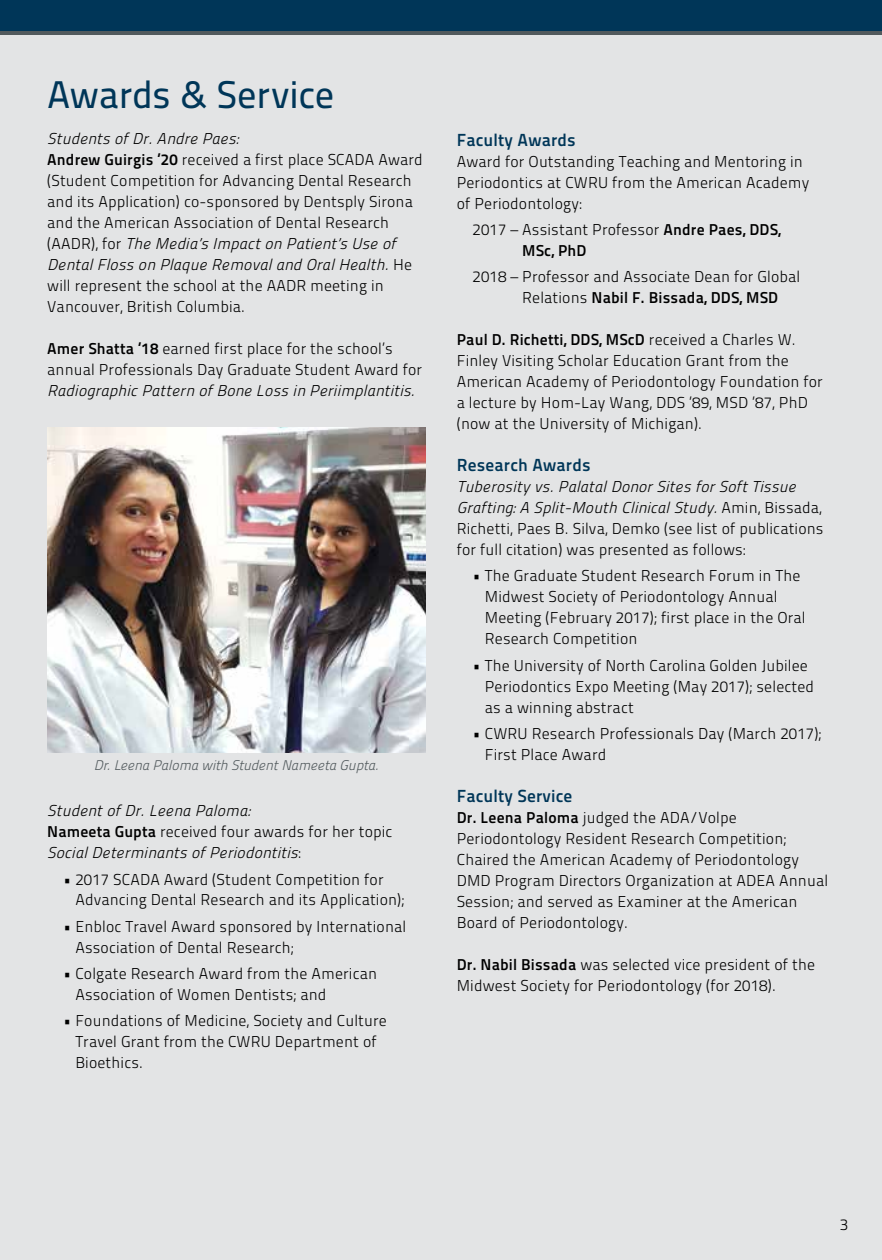
<style>
.page{position:relative;width:882px;height:1260px;background:#e3e4e5}
.page>*{position:absolute;margin:0;border:0;box-sizing:border-box;transform-origin:0 0}
.t1{font:38.5px "Titillium Maps 26 L 500 wt";letter-spacing:-.005em;color:#003658}
.t2{font:17.5px "Titillium Maps 26 L 750 wt";letter-spacing:.01em;color:#003658}
.t3{font:15.75px/21px "Titillium Maps 26 L 250 wt";letter-spacing:.01em;color:#000}
.t4{font:15.75px/21px "Titillitalic 250 wt";letter-spacing:.01em;color:#000}
.t5{font:15.75px "Titillium Maps 26 L 750 wt";letter-spacing:.01em;color:#000}
.t6{font:14px "Titillitalic 250 wt";letter-spacing:-.005em;color:#525a5d}
.s1{font-family:"Titillium Maps 26 L 750 wt"}
.s2{font-family:"Titillium Maps 26 L 250 wt"}
</style>
<div class="page">
<div style="left:0;top:0;width:882px;height:32px;background:#003658"></div>
<hr style="left:0;top:32px;width:882px;height:3px;background:#525a5d">
<img style="left:47px;top:427px;width:378px;height:326px">
<h1 class="t1" style="left:47px;top:65px;width:289px">Awards &amp; Service</h1>
<p class="t4" style="left:47px;top:127px;width:193px">Students of Dr. Andre Paes:</p>
<p class="t3" style="left:47px;top:148px;width:377px"><span class="s1">Andrew Guirgis ’20</span> received a first place SCADA Award (Student Competition for Advancing Dental Research and its Application) co-sponsored by Dentsply Sirona and the American Association of Dental Research</p>
<p class="t4" style="left:47px;top:232px;width:366px"><span class="s2">(AADR), for</span> The Media’s Impact on Patient’s Use of<br>Dental Floss on Plaque Removal and Oral Health. <span class="s2">He</span></p>
<p class="t3" style="left:47px;top:274px;width:338px">will represent the school at the AADR meeting in<br>Vancouver, British Columbia.</p>
<p class="t3" style="left:47px;top:337px;width:376px"><span class="s1">Amer Shatta ’18</span> earned first place for the school’s annual Professionals Day Graduate Student Award for</p>
<p class="t4" style="left:47px;top:379px;width:369px">Radiographic Pattern of Bone Loss in Periimplantitis.</p>
<p class="t6" style="left:94px;top:755px;width:286px">Dr. Leena Paloma with Student Nameeta Gupta.</p>
<p class="t4" style="left:47px;top:799px;width:204px">Student of Dr. Leena Paloma:</p>
<p class="t3" style="left:47px;top:820px;width:347px"><span class="s1">Nameeta Gupta</span> received four awards for her topic</p>
<p class="t4" style="left:47px;top:841px;width:255px">Social Determinants of Periodontitis<span class="s2">:</span></p>
<p class="t3" style="left:75px;top:868px;width:331px;text-indent:-12px">• 2017 SCADA Award (Student Competition for<br>Advancing Dental Research and its Application);</p>
<p class="t3" style="left:75px;top:915px;width:332px;text-indent:-12px">• Enbloc Travel Award sponsored by International<br>Association of Dental Research;</p>
<p class="t3" style="left:75px;top:962px;width:303px;text-indent:-12px">• Colgate Research Award from the American<br>Association of Women Dentists; and</p>
<p class="t3" style="left:75px;top:1009px;width:313px;text-indent:-12px">• Foundations of Medicine, Society and Culture<br>Travel Grant from the CWRU Department of<br>Bioethics.</p>
<p class="t2" style="left:457px;top:126px;width:121px">Faculty Awards</p>
<p class="t3" style="left:457px;top:150px;width:354px">Award for Outstanding Teaching and Mentoring in<br>Periodontics at CWRU from the American Academy of Periodontology:</p>
<p class="t3" style="left:472px;top:218px;width:310px">2017 – Assistant Professor <span class="s1">Andre Paes, DDS,</span></p>
<p class="t5" style="left:522px;top:238px;width:66px">MSc, PhD</p>
<p class="t3" style="left:472px;top:265px;width:329px">2018 – Professor and Associate Dean for Global</p>
<p class="t5" style="left:522px;top:286px;width:258px"><span class="s2">Relations</span> Nabil F. Bissada, DDS, MSD</p>
<p class="t5" style="left:457px;top:328px;width:341px">Paul D. Richetti, DDS, MScD <span class="s2">received a Charles W.</span></p>
<p class="t3" style="left:457px;top:349px;width:368px">Finley Visiting Scholar Education Grant from the American Academy of Periodontology Foundation for a lecture by Hom-Lay Wang, DDS ’89, MSD ’87, PhD (now at the University of Michigan).</p>
<p class="t2" style="left:457px;top:452px;width:135px">Research Awards</p>
<p class="t4" style="left:457px;top:475px;width:367px">Tuberosity vs. Palatal Donor Sites for Soft Tissue<br>Grafting: A Split-Mouth Clinical Study. <span class="s2">Amin, Bissada,</span></p>
<p class="t3" style="left:457px;top:517px;width:368px">Richetti, Paes B. Silva, Demko (see list of publications for full citation) was presented as follows:</p>
<p class="t3" style="left:485px;top:565px;width:322px;text-indent:-12px">• The Graduate Student Research Forum in The Midwest Society of Periodontology Annual Meeting (February 2017); first place in the Oral Research Competition</p>
<p class="t3" style="left:485px;top:654px;width:331px;text-indent:-12px">• The University of North Carolina Golden Jubilee<br>Periodontics Expo Meeting (May 2017); selected as a winning abstract</p>
<p class="t3" style="left:485px;top:722px;width:338px;text-indent:-12px">• CWRU Research Professionals Day (March 2017);<br>First Place Award</p>
<p class="t2" style="left:457px;top:782px;width:117px">Faculty Service</p>
<p class="t3" style="left:457px;top:806px;width:373px"><span class="s1">Dr. Leena Paloma</span> judged the ADA/Volpe Periodontology Resident Research Competition; Chaired the American Academy of Periodontology DMD Program Directors Organization at ADEA Annual Session; and served as Examiner at the American Board of Periodontology.</p>
<p class="t3" style="left:457px;top:953px;width:360px"><span class="s1">Dr. Nabil Bissada</span> was selected vice president of the<br>Midwest Society for Periodontology (for 2018).</p>
<p class="t3" style="left:840px;top:1213px;width:10px">3</p>
</div>
